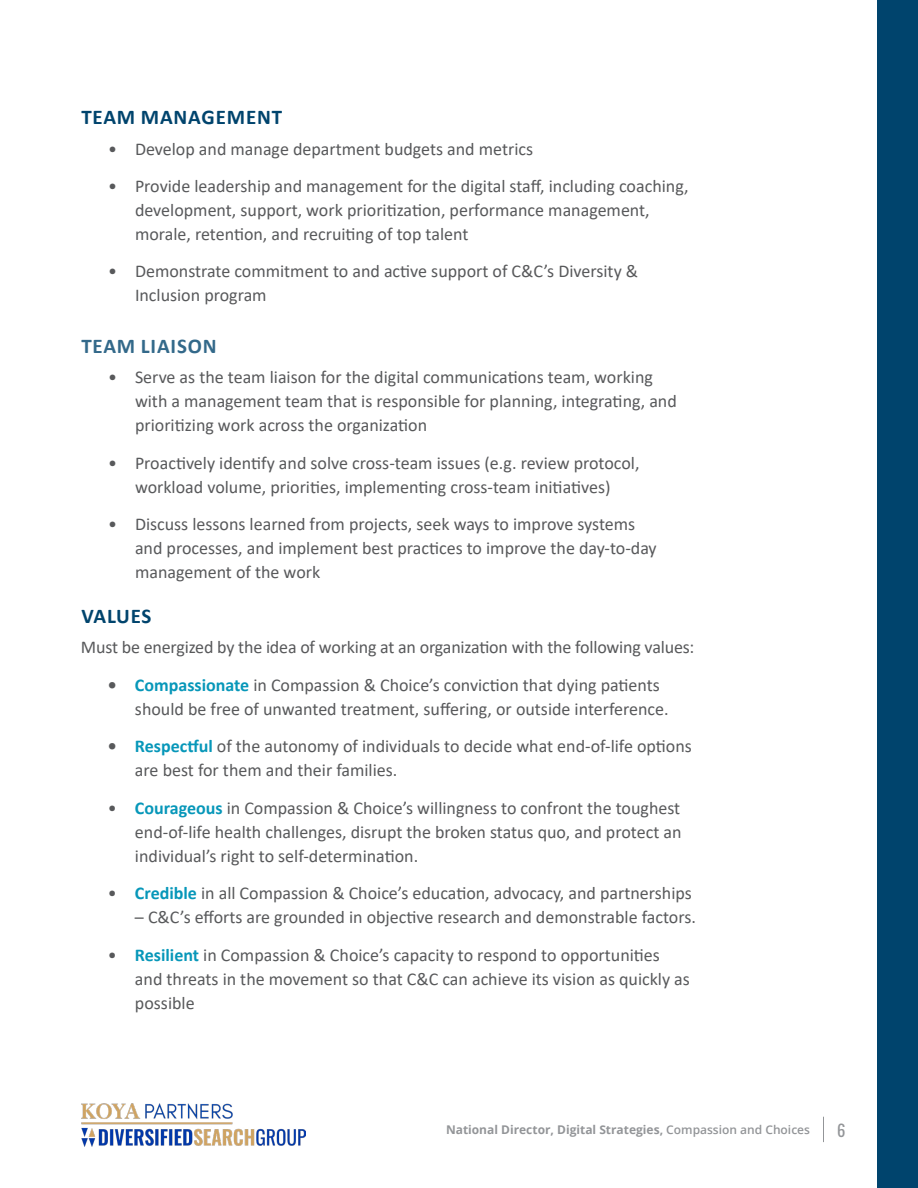
<style>
.page{position:relative;width:918px;height:1188px;background:#fff}
.page>*{position:absolute;margin:0;border:0;box-sizing:border-box;transform-origin:0 0}
.t1{font:700 21px "Calibri";letter-spacing:.04em;color:#00446d}
.t2{font:700 21px "Calibri";letter-spacing:.04em;color:#33698a}
.t3{font:18px/24px "Calibri";color:#58595b}
.t4{font:16.5px "Oswald";color:#939598}
.t5{font:700 12px "Open Sans";color:#939598}
.s1{font-weight:700}
.s2{font-weight:700;color:#0797b9}
.s3{font-weight:600}
</style>
<div class="page">
<img style="left:81px;top:1104px;width:225px;height:42px">
<svg style="left:823px;top:1117px;width:1px;height:25px"></svg>
<div style="left:878px;top:0;width:40px;height:1188px;background:#00446d"></div>
<p class="t1" style="left:81px;top:102px;width:202px">TEAM MANAGEMENT</p>
<p class="t3" style="left:108px;top:136px;width:427px">• Develop and manage department budgets and metrics</p>
<p class="t3" style="left:135px;top:174px;width:555px;text-indent:-27px">• Provide leadership and management for the digital staff, including coaching, development, support, work prioritization, performance management, morale, retention, and recruiting of top talent</p>
<p class="t3" style="left:135px;top:259px;width:505px;text-indent:-27px">• Demonstrate commitment to and active support of C&amp;C’s Diversity &amp;<br>Inclusion program</p>
<p class="t2" style="left:81px;top:331px;width:137px">TEAM LIAISON</p>
<p class="t3" style="left:135px;top:365px;width:543px;text-indent:-27px">• Serve as the team liaison for the digital communications team, working with a management team that is responsible for planning, integrating, and prioritizing work across the organization</p>
<p class="t3" style="left:108px;top:450px;width:533px;text-align:center">• Proactively identify and solve cross-team issues (e.g. review protocol, workload volume, priorities, implementing cross-team initiatives)</p>
<p class="t3" style="left:135px;top:512px;width:523px;text-indent:-27px">• Discuss lessons learned from projects, seek ways to improve systems and processes, and implement best practices to improve the day-to-day management of the work</p>
<p class="t1" style="left:81px;top:601px;width:72px">VALUES</p>
<p class="t3" style="left:81px;top:635px;width:615px">Must be energized by the idea of working at an organization with the following values:</p>
<p class="t3" style="left:135px;top:672px;width:535px;text-indent:-27px"><span class="s1">•</span> <span class="s2">Compassionate</span> in Compassion &amp; Choice’s conviction that dying patients should be free of unwanted treatment, suffering, or outside interference.</p>
<p class="t3" style="left:135px;top:734px;width:558px;text-indent:-27px"><span class="s1">•</span> <span class="s2">Respectful</span> of the autonomy of individuals to decide what end-of-life options are best for them and their families.</p>
<p class="t3" style="left:135px;top:795px;width:548px;text-align:justify;text-indent:-27px">• <span class="s2">Courageous</span> in Compassion &amp; Choice’s willingness to confront the toughest end-of-life health challenges, disrupt the broken status quo, and protect an individual’s right to self-determination.</p>
<p class="t3" style="left:108px;top:881px;width:585px">• <span class="s2">Credible</span> in all Compassion &amp; Choice’s education, advocacy, and partnerships</p>
<p class="t3" style="left:135px;top:905px;width:562px">– C&amp;C’s efforts are grounded in objective research and demonstrable factors.</p>
<p class="t3" style="left:135px;top:942px;width:556px;text-indent:-27px">• <span class="s2">Resilient</span> in Compassion &amp; Choice’s capacity to respond to opportunities and threats in the movement so that C&amp;C can achieve its vision as quickly as possible</p>
<p class="t5" style="left:446px;top:1121px;width:366px">National Director, Digital Strategies, <span class="s3">Compassion and Choices</span></p>
<p class="t4" style="left:837px;top:1115px;width:10px">6</p>
</div>
